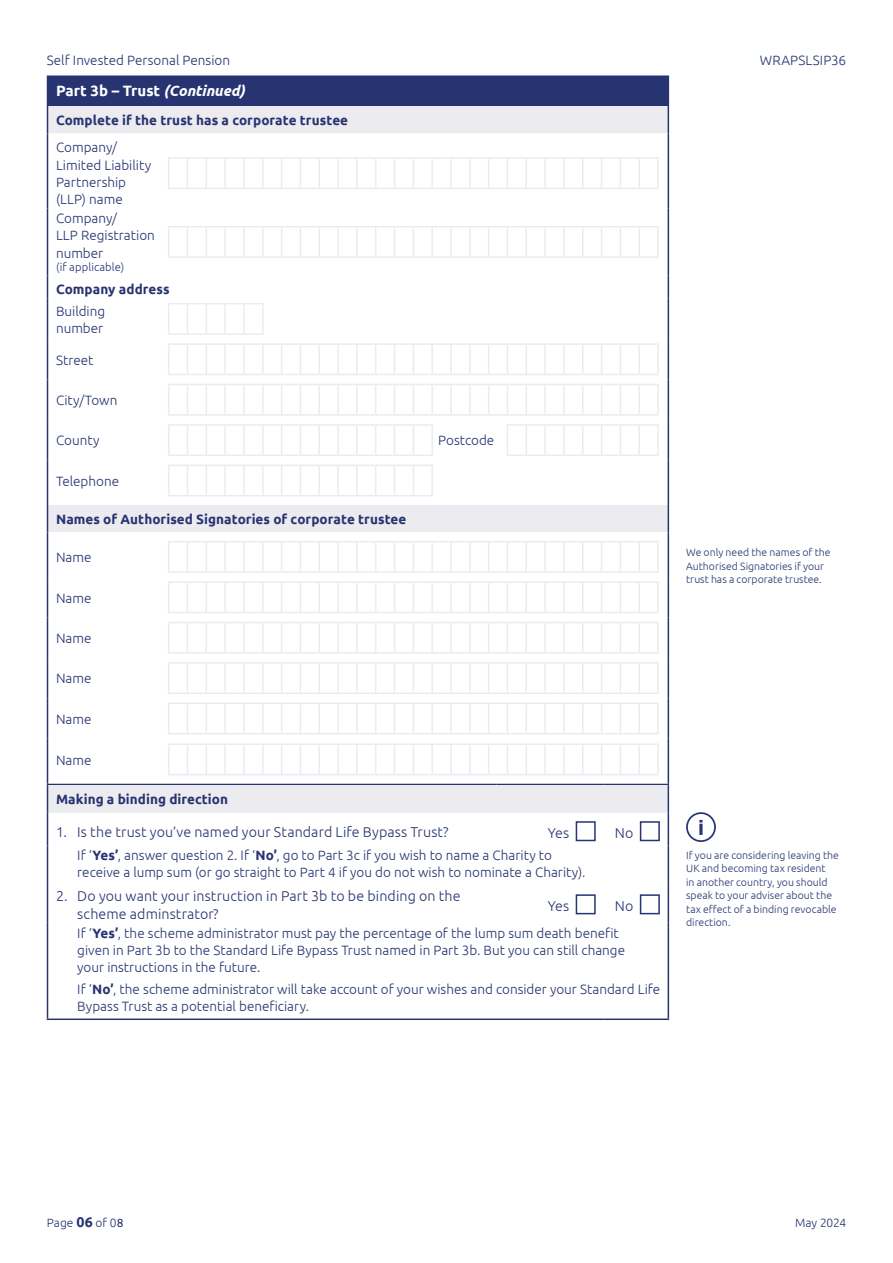
<style>
.page{position:relative;width:893px;height:1263px;background:#fff}
.page>*{position:absolute;margin:0;border:0;box-sizing:border-box;transform-origin:0 0}
.t1{font:700 15px "Ubuntu";color:#fff}
.t2{font:300 14.25px/17.2px "Ubuntu";letter-spacing:.01em;color:#283472}
.t3{font:300 13.5px/17.2px "Ubuntu";color:#283472}
.t4{font:700 13.5px "Ubuntu";letter-spacing:.005em;color:#283472}
.t5{font:300 12px "Ubuntu";color:#283472}
.t6{font:300 11.25px "Ubuntu";letter-spacing:.01em;color:#283472}
.t7{font:300 10.5px/13.5px "Ubuntu";color:#283472}
.s1{font-style:italic}
.s2{font-weight:700}
.s3{font-weight:700;font-size:14.25px}
.s4{font-weight:400}
</style>
<div class="page">
<div style="left:48px;top:76px;width:620px;height:30px;background:#283472"></div>
<div style="left:48px;top:106px;width:620px;height:27px;background:#ecebf0"></div>
<svg style="left:48px;top:133px;width:620px;height:651px"></svg>
<hr style="left:47px;top:75px;width:121px;height:2px;background:#283472">
<hr style="left:168px;top:75px;width:95px;height:2px;background:#283472">
<hr style="left:263px;top:75px;width:233px;height:2px;background:#283472">
<hr style="left:496px;top:75px;width:44px;height:2px;background:#283472">
<hr style="left:540px;top:75px;width:64px;height:2px;background:#283472">
<hr style="left:604px;top:75px;width:65px;height:2px;background:#283472">
<svg style="left:47px;top:77px;width:1px;height:56px"></svg>
<svg style="left:668px;top:77px;width:1px;height:56px"></svg>
<hr style="left:47px;top:133px;width:1px;height:75px;background:#283472">
<hr style="left:668px;top:133px;width:1px;height:75px;background:#283472">
<hr style="left:47px;top:208px;width:1px;height:67px;background:#283472">
<hr style="left:668px;top:208px;width:1px;height:67px;background:#283472">
<svg style="left:47px;top:275px;width:1px;height:24px"></svg>
<svg style="left:668px;top:275px;width:1px;height:24px"></svg>
<hr style="left:47px;top:299px;width:1px;height:40px;background:#283472">
<hr style="left:668px;top:299px;width:1px;height:40px;background:#283472">
<hr style="left:47px;top:339px;width:1px;height:40px;background:#283472">
<hr style="left:668px;top:339px;width:1px;height:40px;background:#283472">
<hr style="left:47px;top:379px;width:1px;height:41px;background:#283472">
<hr style="left:668px;top:379px;width:1px;height:41px;background:#283472">
<hr style="left:47px;top:420px;width:1px;height:40px;background:#283472">
<hr style="left:668px;top:420px;width:1px;height:40px;background:#283472">
<hr style="left:47px;top:460px;width:1px;height:45px;background:#283472">
<hr style="left:668px;top:460px;width:1px;height:45px;background:#283472">
<svg style="left:47px;top:505px;width:1px;height:27px"></svg>
<svg style="left:668px;top:505px;width:1px;height:27px"></svg>
<hr style="left:47px;top:532px;width:1px;height:45px;background:#283472">
<hr style="left:668px;top:532px;width:1px;height:45px;background:#283472">
<hr style="left:47px;top:577px;width:1px;height:40px;background:#283472">
<hr style="left:668px;top:577px;width:1px;height:40px;background:#283472">
<hr style="left:47px;top:617px;width:1px;height:41px;background:#283472">
<hr style="left:668px;top:617px;width:1px;height:41px;background:#283472">
<hr style="left:47px;top:658px;width:1px;height:40px;background:#283472">
<hr style="left:668px;top:658px;width:1px;height:40px;background:#283472">
<hr style="left:47px;top:698px;width:1px;height:41px;background:#283472">
<hr style="left:668px;top:698px;width:1px;height:41px;background:#283472">
<hr style="left:47px;top:739px;width:1px;height:45px;background:#283472">
<hr style="left:668px;top:739px;width:1px;height:45px;background:#283472">
<hr style="left:47px;top:784px;width:121px;height:1px;background:#283472">
<hr style="left:168px;top:784px;width:95px;height:1px;background:#283472">
<hr style="left:263px;top:784px;width:233px;height:1px;background:#283472">
<hr style="left:496px;top:784px;width:44px;height:1px;background:#283472">
<hr style="left:540px;top:784px;width:64px;height:1px;background:#283472">
<hr style="left:604px;top:784px;width:65px;height:1px;background:#283472">
<svg style="left:168px;top:157px;width:491px;height:32px"></svg>
<svg style="left:168px;top:226px;width:491px;height:32px"></svg>
<hr style="left:657px;top:227px;width:2px;height:29px;background:#ecebf0">
<hr style="left:639px;top:256px;width:20px;height:2px;background:#ecebf0">
<svg style="left:168px;top:303px;width:96px;height:32px"></svg>
<hr style="left:243px;top:304px;width:2px;height:29px;background:#ecebf0">
<hr style="left:262px;top:304px;width:2px;height:29px;background:#ecebf0">
<hr style="left:244px;top:333px;width:20px;height:2px;background:#ecebf0">
<svg style="left:168px;top:343px;width:491px;height:32px"></svg>
<svg style="left:168px;top:384px;width:491px;height:32px"></svg>
<hr style="left:657px;top:385px;width:2px;height:29px;background:#ecebf0">
<hr style="left:639px;top:414px;width:20px;height:2px;background:#ecebf0">
<svg style="left:168px;top:424px;width:489px;height:32px"></svg>
<hr style="left:639px;top:424px;width:20px;height:2px;background:#ecebf0">
<hr style="left:657px;top:426px;width:2px;height:28px;background:#ecebf0">
<hr style="left:639px;top:454px;width:20px;height:2px;background:#ecebf0">
<svg style="left:168px;top:464px;width:265px;height:32px"></svg>
<svg style="left:168px;top:541px;width:491px;height:32px"></svg>
<hr style="left:657px;top:542px;width:2px;height:29px;background:#ecebf0">
<hr style="left:639px;top:571px;width:20px;height:2px;background:#ecebf0">
<svg style="left:168px;top:581px;width:491px;height:32px"></svg>
<svg style="left:168px;top:622px;width:491px;height:32px"></svg>
<hr style="left:657px;top:623px;width:2px;height:29px;background:#ecebf0">
<hr style="left:639px;top:652px;width:20px;height:2px;background:#ecebf0">
<svg style="left:168px;top:662px;width:489px;height:32px"></svg>
<hr style="left:639px;top:662px;width:20px;height:2px;background:#ecebf0">
<hr style="left:657px;top:664px;width:2px;height:28px;background:#ecebf0">
<hr style="left:639px;top:692px;width:20px;height:2px;background:#ecebf0">
<svg style="left:168px;top:702px;width:491px;height:32px"></svg>
<svg style="left:168px;top:743px;width:491px;height:32px"></svg>
<svg style="left:686px;top:812px;width:30px;height:30px"></svg>
<svg style="left:699px;top:824px;width:4px;height:11px"></svg>
<div style="left:48px;top:785px;width:620px;height:28px;background:#ecebf0"></div>
<svg style="left:47px;top:785px;width:1px;height:28px"></svg>
<svg style="left:668px;top:785px;width:1px;height:28px"></svg>
<hr style="left:47px;top:813px;width:1px;height:32px;background:#283472">
<hr style="left:668px;top:813px;width:1px;height:32px;background:#283472">
<hr style="left:47px;top:845px;width:1px;height:41px;background:#283472">
<hr style="left:668px;top:845px;width:1px;height:41px;background:#283472">
<hr style="left:47px;top:886px;width:1px;height:37px;background:#283472">
<hr style="left:668px;top:886px;width:1px;height:37px;background:#283472">
<hr style="left:47px;top:923px;width:1px;height:95px;background:#283472">
<hr style="left:668px;top:923px;width:1px;height:95px;background:#283472">
<hr style="left:47px;top:1018px;width:493px;height:2px;background:#283472">
<hr style="left:540px;top:1018px;width:64px;height:2px;background:#283472">
<hr style="left:604px;top:1018px;width:65px;height:2px;background:#283472">
<svg style="left:575px;top:821px;width:21px;height:21px"></svg>
<svg style="left:639px;top:821px;width:21px;height:21px"></svg>
<svg style="left:575px;top:894px;width:21px;height:21px"></svg>
<svg style="left:639px;top:894px;width:21px;height:21px"></svg>
<p class="t3" style="left:47px;top:51px;width:185px">Self Invested Personal Pension</p>
<p class="t3" style="left:760px;top:51px;width:88px">WRAPSLSIP36</p>
<p class="t1" style="left:56px;top:82px;width:190px">Part 3b – Trust <span class="s1">(Continued)</span></p>
<p class="t4" style="left:56px;top:112px;width:294px">Complete if the trust has a corporate trustee</p>
<p class="t3" style="left:56px;top:139px;width:97px">Company/<br>Limited Liability<br>Partnership (LLP) name</p>
<p class="t3" style="left:56px;top:209px;width:100px">Company/<br>LLP Registration number</p>
<p class="t6" style="left:56px;top:260px;width:70px">(if applicable)</p>
<p class="t4" style="left:56px;top:281px;width:115px">Company address</p>
<p class="t3" style="left:56px;top:302px;width:51px">Building number</p>
<p class="t3" style="left:56px;top:351px;width:39px">Street</p>
<p class="t3" style="left:56px;top:391px;width:63px">City/Town</p>
<p class="t3" style="left:56px;top:432px;width:45px">County</p>
<p class="t3" style="left:438px;top:432px;width:58px">Postcode</p>
<p class="t3" style="left:56px;top:472px;width:65px">Telephone</p>
<p class="t4" style="left:56px;top:511px;width:352px">Names of Authorised Signatories of corporate trustee</p>
<p class="t3" style="left:56px;top:548px;width:37px">Name</p>
<p class="t3" style="left:56px;top:589px;width:37px">Name</p>
<p class="t3" style="left:56px;top:629px;width:37px">Name</p>
<p class="t3" style="left:56px;top:669px;width:37px">Name</p>
<p class="t3" style="left:56px;top:710px;width:37px">Name</p>
<p class="t3" style="left:56px;top:751px;width:37px">Name</p>
<p class="t4" style="left:56px;top:791px;width:174px">Making a binding direction</p>
<p class="t2" style="left:56px;top:823px;width:394px">1. Is the trust you’ve named your Standard Life Bypass Trust?</p>
<p class="t2" style="left:548px;top:824px;width:23px">Yes</p>
<p class="t2" style="left:615px;top:824px;width:20px">No</p>
<p class="t3" style="left:77px;top:846px;width:510px">If ‘<span class="s2">Yes’</span>, answer question 2. If ‘<span class="s2">No’</span>, go to Part 3c if you wish to name a Charity to receive a lump sum (or go straight to Part 4 if you do not wish to nominate a Charity).</p>
<p class="t2" style="left:77px;top:887px;width:385px;text-indent:-21px">2. Do you want your instruction in Part 3b to be binding on the scheme adminstrator?</p>
<p class="t2" style="left:548px;top:897px;width:23px">Yes</p>
<p class="t2" style="left:615px;top:897px;width:20px">No</p>
<p class="t3" style="left:77px;top:924px;width:549px">If ‘<span class="s2">Yes’</span>, the scheme administrator must pay the percentage of the lump sum death benefit given in Part 3b to the Standard Life Bypass Trust named in Part 3b. But you can still change your instructions in the future.</p>
<p class="t3" style="left:77px;top:980px;width:584px">If ‘<span class="s2">No’</span>, the scheme administrator will take account of your wishes and consider your Standard Life<br>Bypass Trust as a potential beneficiary.</p>
<p class="t7" style="left:686px;top:545px;width:146px">We only need the names of the<br>Authorised Signatories if your trust has a corporate trustee.</p>
<p class="t7" style="left:686px;top:848px;width:154px">If you are considering leaving the<br>UK and becoming tax resident<br>in another country, you should speak to your adviser about the tax effect of a binding revocable direction.</p>
<p class="t5" style="left:47px;top:1215px;width:78px">Page <span class="s3">06</span> of 0<span class="s4">8</span></p>
<p class="t5" style="left:795px;top:1215px;width:53px">May 2024</p>
</div>
